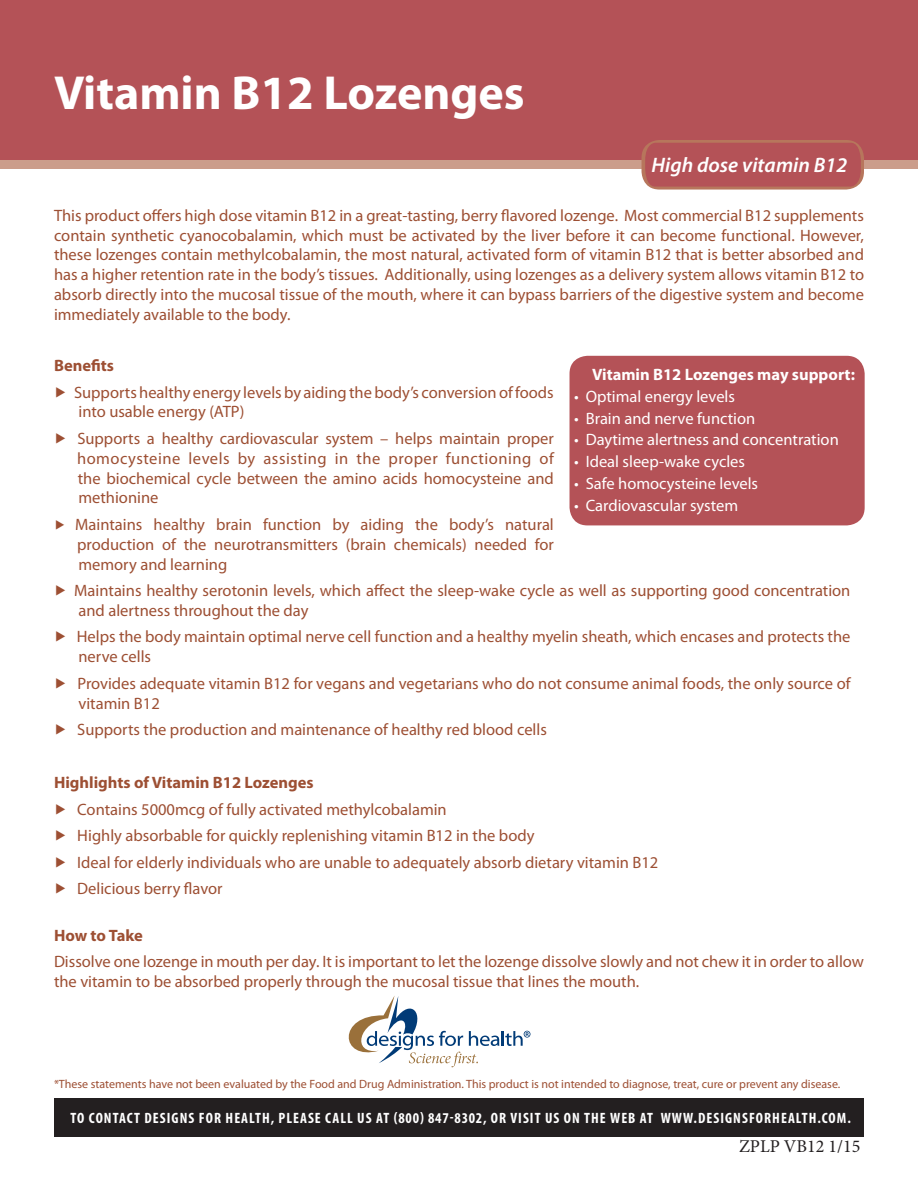
<style>
.page{position:relative;width:918px;height:1188px;background:#fff}
.page>*{position:absolute;margin:0;border:0;box-sizing:border-box;transform-origin:0 0}
.t1{font:700 48px "Myriad Pro";color:#fff}
.t2{font:italic 600 21px "Myriad Pro";color:#fff}
.t3{font:18px "Minion Pro";color:#231f20}
.t4{font:16.5px/19.8px "Myriad Pro";color:#9d4f33}
.t5{font:16.5px "Myriad Pro";color:#fff}
.t6{font:700 16.5px "Myriad Pro";color:#9d4f33}
.t7{font:700 16.5px "Myriad Pro";color:#fff}
.t8{font:700 condensed 15px "Myriad Pro";letter-spacing:.07em;color:#fff}
.t9{font:12px "Myriad Pro";color:#9d4f33}
</style>
<div class="page">
<div style="left:0;top:0;width:918px;height:160px;background:#b45257"></div>
<div style="left:0;top:160px;width:918px;height:8px;background:#cb9d8b"></div>
<div style="left:54px;top:1098px;width:810px;height:39px;background:#231f20"></div>
<svg style="left:349px;top:996px;width:181px;height:71px"></svg>
<div style="left:642px;top:140px;width:222px;height:50px;background:#b7765c;border-radius:18px"></div>
<div style="left:645px;top:143px;width:216px;height:44px;background:#b45257"></div>
<div style="left:570px;top:356px;width:295px;height:169px;background:#b45257;border-radius:18px"></div>
<p class="t1" style="left:54px;top:66px;width:472px">Vitamin B12 Lozenges</p>
<p class="t2" style="left:652px;top:152px;width:197px">High dose vitamin B12</p>
<p class="t4" style="left:54px;top:206px;width:812px;text-align:justify">This product offers high dose vitamin B12 in a great-tasting, berry flavored lozenge. Most commercial B12 supplements contain synthetic cyanocobalamin, which must be activated by the liver before it can become functional. However, these lozenges contain methylcobalamin, the most natural, activated form of vitamin B12 that is better absorbed and has a higher retention rate in the body’s tissues. Additionally, using lozenges as a delivery system allows vitamin B12 to absorb directly into the mucosal tissue of the mouth, where it can bypass barriers of the digestive system and become immediately available to the body.</p>
<p class="t6" style="left:54px;top:356px;width:62px">Benefits</p>
<p class="t4" style="left:78px;top:383px;width:477px;text-indent:-24px">▶ Supports healthy energy levels by aiding the body’s conversion of foods into usable energy (ATP)</p>
<p class="t4" style="left:77px;top:429px;width:478px;text-align:justify;text-indent:-23px">▶ Supports a healthy cardiovascular system – helps maintain proper homocysteine levels by assisting in the proper functioning of the biochemical cycle between the amino acids homocysteine and methionine</p>
<p class="t4" style="left:77px;top:515px;width:478px;text-align:justify;text-indent:-23px">▶ Maintains healthy brain function by aiding the body’s natural production of the neurotransmitters (brain chemicals) needed for memory and learning</p>
<p class="t4" style="left:78px;top:581px;width:773px;text-indent:-24px">▶ Maintains healthy serotonin levels, which affect the sleep-wake cycle as well as supporting good concentration and alertness throughout the day</p>
<p class="t4" style="left:78px;top:627px;width:774px;text-indent:-24px">▶ Helps the body maintain optimal nerve cell function and a healthy myelin sheath, which encases and protects the nerve cells</p>
<p class="t4" style="left:78px;top:674px;width:774px;text-indent:-24px">▶ Provides adequate vitamin B12 for vegans and vegetarians who do not consume animal foods, the only source of vitamin B12</p>
<p class="t4" style="left:54px;top:720px;width:494px">▶ Supports the production and maintenance of healthy red blood cells</p>
<p class="t6" style="left:54px;top:773px;width:261px">Highlights of Vitamin B12 Lozenges</p>
<p class="t4" style="left:54px;top:800px;width:394px">▶ Contains 5000mcg of fully activated methylcobalamin</p>
<p class="t4" style="left:54px;top:826px;width:482px">▶ Highly absorbable for quickly replenishing vitamin B12 in the body</p>
<p class="t4" style="left:54px;top:853px;width:606px">▶ Ideal for elderly individuals who are unable to adequately absorb dietary vitamin B12</p>
<p class="t4" style="left:54px;top:879px;width:170px">▶ Delicious berry flavor</p>
<p class="t6" style="left:54px;top:926px;width:90px">How to Take</p>
<p class="t4" style="left:54px;top:952px;width:812px">Dissolve one lozenge in mouth per day. It is important to let the lozenge dissolve slowly and not chew it in order to allow the vitamin to be absorbed properly through the mucosal tissue that lines the mouth.</p>
<p class="t7" style="left:592px;top:365px;width:264px">Vitamin B12 Lozenges may support:</p>
<p class="t5" style="left:574px;top:387px;width:162px">• Optimal energy levels</p>
<p class="t5" style="left:574px;top:409px;width:183px">• Brain and nerve function</p>
<p class="t5" style="left:574px;top:431px;width:266px">• Daytime alertness and concentration</p>
<p class="t5" style="left:574px;top:453px;width:173px">• Ideal sleep-wake cycles</p>
<p class="t5" style="left:574px;top:474px;width:186px">• Safe homocysteine levels</p>
<p class="t5" style="left:574px;top:496px;width:166px">• Cardiovascular system</p>
<p class="t9" style="left:54px;top:1078px;width:788px">*These statements have not been evaluated by the Food and Drug Administration. This product is not intended to diagnose, treat, cure or prevent any disease.</p>
<p class="t8" style="left:71px;top:1110px;width:782px">TO CONTACT DESIGNS FOR HEALTH, PLEASE CALL US AT (800) 847-8302, OR VISIT US ON THE WEB AT WWW.DESIGNSFORHEALTH.COM.</p>
<p class="t3" style="left:739px;top:1134px;width:123px">ZPLP VB12 1/15</p>
</div>
